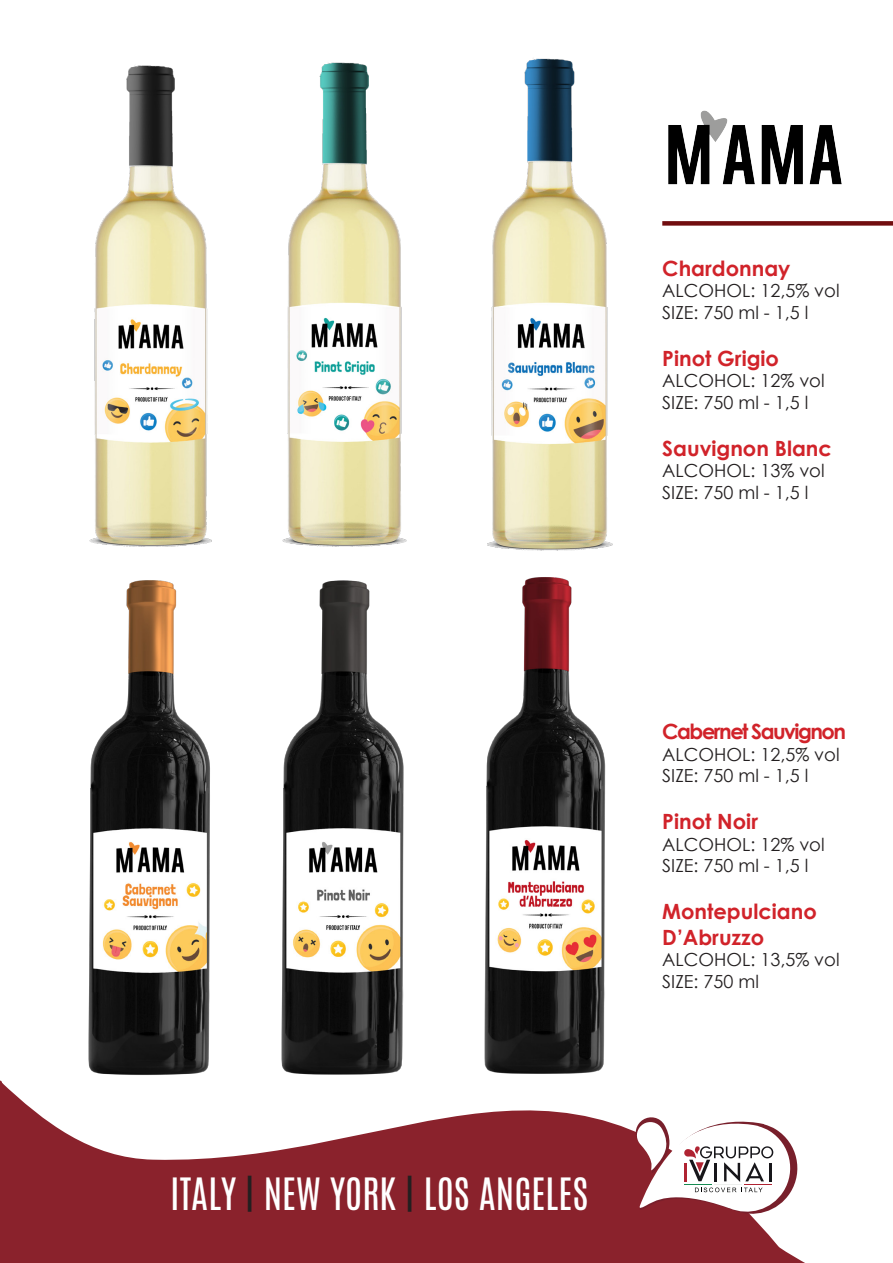
<style>
.page{position:relative;width:893px;height:1263px;background:#fff}
.page>*{position:absolute;margin:0;border:0;box-sizing:border-box;transform-origin:0 0}
.t1{font:37.2px "Antonio";color:#fff}
.tipo_vino{font:700 21px/25.2px "Century Gothic";color:#d1232a}
.tipo_vino-2{font:700 21px "Century Gothic";letter-spacing:-.07em;color:#d1232a}
.base{font:18px "Century Gothic";color:#231f20}
.tipo_vino-3{font:18px "Century Gothic";color:#231f20}
.s1{color:#231f20}
</style>
<div class="page">
<svg style="left:0;top:1080px;width:805px;height:183px;fill:#8a222c"></svg>
<svg style="left:634px;top:1115px;width:170px;height:104px"></svg>
<img style="left:88px;top:65px;width:124px;height:1010px">
<img style="left:281px;top:62px;width:126px;height:1013px">
<img style="left:484px;top:577px;width:122px;height:497px">
<img style="left:487px;top:58px;width:126px;height:493px">
<div style="left:662px;top:221px;width:231px;height:5px;background:#710d0f"></div>
<img style="left:668px;top:110px;width:174px;height:75px">
<p class="tipo_vino" style="left:662px;top:254px;width:130px">Chardonnay</p>
<p class="base" style="left:662px;top:278px;width:179px">ALCOHOL: 12,5% vol</p>
<p class="base" style="left:662px;top:300px;width:148px">SIZE: 750 ml - 1,5 l</p>
<p class="tipo_vino" style="left:662px;top:344px;width:118px">Pinot Grigio</p>
<p class="base" style="left:662px;top:368px;width:164px">ALCOHOL: 12% vol</p>
<p class="base" style="left:662px;top:390px;width:148px">SIZE: 750 ml - 1,5 l</p>
<p class="tipo_vino" style="left:662px;top:434px;width:171px">Sauvignon Blanc</p>
<p class="base" style="left:662px;top:458px;width:164px">ALCOHOL: 13% vol</p>
<p class="base" style="left:662px;top:480px;width:148px">SIZE: 750 ml - 1,5 l</p>
<h1 class="t1" style="left:170px;top:1167px;width:420px">ITALY <span class="s1">|</span> NEW YORK <span class="s1">|</span> LOS ANGELES</h1>
<p class="tipo_vino-2" style="left:662px;top:716px;width:185px">Cabernet Sauvignon</p>
<p class="base" style="left:662px;top:742px;width:179px">ALCOHOL: 12,5% vol</p>
<p class="base" style="left:662px;top:763px;width:148px">SIZE: 750 ml - 1,5 l</p>
<p class="tipo_vino" style="left:662px;top:808px;width:97px">Pinot Noir</p>
<p class="tipo_vino-3" style="left:662px;top:832px;width:164px">ALCOHOL: 12% vol</p>
<p class="base" style="left:662px;top:853px;width:148px">SIZE: 750 ml - 1,5 l</p>
<p class="tipo_vino" style="left:662px;top:898px;width:156px">Montepulciano<br>D’Abruzzo</p>
<p class="tipo_vino-3" style="left:662px;top:947px;width:179px">ALCOHOL: 13,5% vol</p>
<p class="base" style="left:662px;top:969px;width:98px">SIZE: 750 ml</p>
</div>
